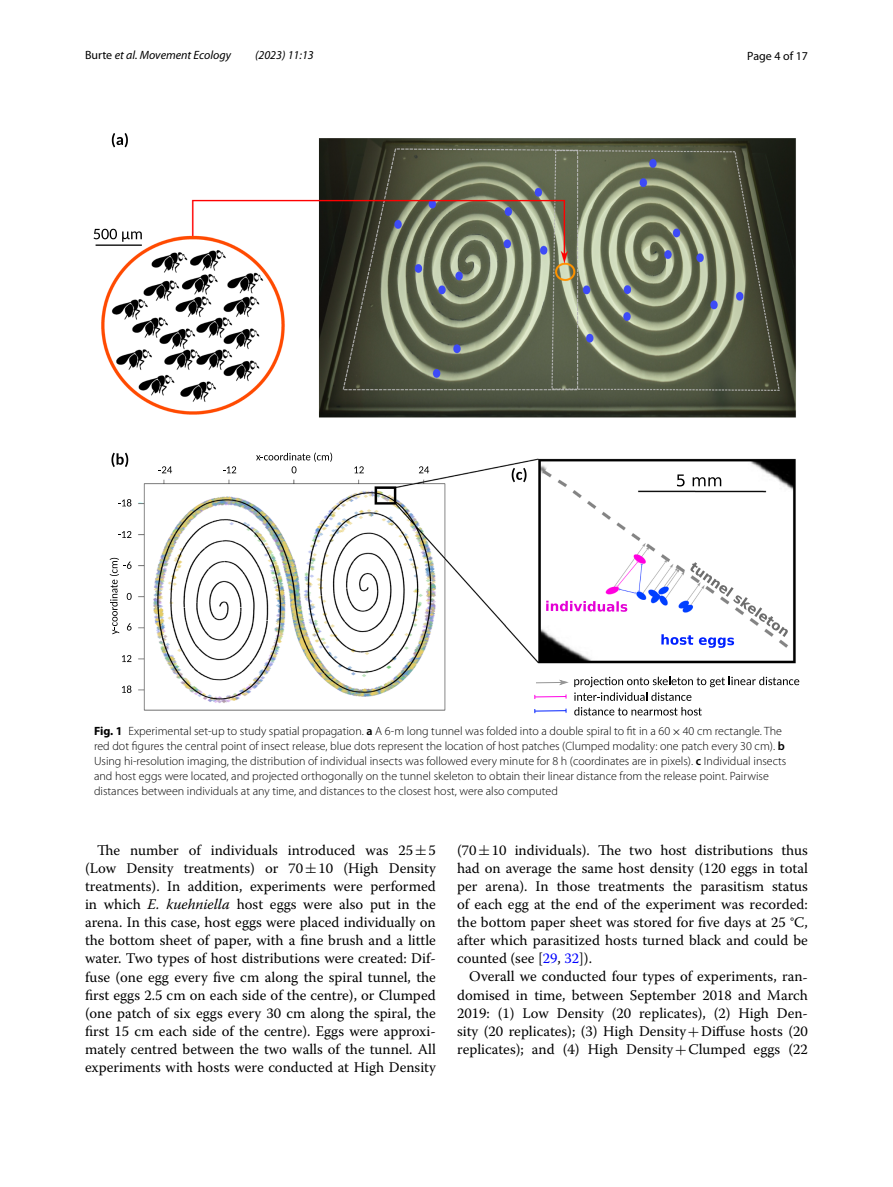
<style>
.page{position:relative;width:893px;height:1187px;background:#fff}
.page>*{position:absolute;margin:0;border:0;box-sizing:border-box;transform-origin:0 0}
.t1{font:14.7px/18px "Warnock Pro";color:#000;text-align:justify}
.t2{font:300 12px/15px "Myriad Pro";color:#000}
.t3{font:italic 12px "Myriad Pro";color:#000}
.t4{font:12px "Myriad Pro";color:#000}
.s1{font-style:normal}
.s2{font-weight:700}
.s3{font-weight:600}
.s4{font-family:"MTSY";font-weight:400}
.s5{font-family:"MTSY"}
.s6{font-style:italic}
.s7{color:#00f}
</style>
<div class="page">
<img style="left:102px;top:138px;width:694px;height:578px">
<svg style="left:512px;top:468px;width:14px;height:14px"></svg>
<svg style="left:158px;top:466px;width:14px;height:7px"></svg>
<svg style="left:223px;top:466px;width:13px;height:7px"></svg>
<svg style="left:354px;top:466px;width:10px;height:7px"></svg>
<svg style="left:419px;top:466px;width:10px;height:7px"></svg>
<svg style="left:256px;top:452px;width:76px;height:21px"></svg>
<svg style="left:118px;top:499px;width:13px;height:7px"></svg>
<svg style="left:118px;top:531px;width:13px;height:7px"></svg>
<svg style="left:122px;top:655px;width:9px;height:7px"></svg>
<svg style="left:122px;top:685px;width:9px;height:8px"></svg>
<svg style="left:110px;top:558px;width:22px;height:76px"></svg>
<svg style="left:677px;top:474px;width:8px;height:12px"></svg>
<svg style="left:693px;top:477px;width:28px;height:9px"></svg>
<svg style="left:546px;top:600px;width:81px;height:11px"></svg>
<svg style="left:112px;top:133px;width:16px;height:14px"></svg>
<svg style="left:111px;top:452px;width:17px;height:15px"></svg>
<hr style="left:96px;top:244px;width:46px;height:2px;background:#000">
<svg style="left:94px;top:229px;width:48px;height:13px"></svg>
<svg style="left:661px;top:562px;width:127px;height:86px"></svg>
<hr style="left:535px;top:696px;width:31px;height:1px;background:#ff00e5">
<hr style="left:535px;top:710px;width:31px;height:1px;background:#0021ff">
<hr style="left:536px;top:682px;width:30px;height:1px;background:#959595">
<svg style="left:559px;top:676px;width:240px;height:24px"></svg>
<svg style="left:574px;top:707px;width:128px;height:8px"></svg>
<p class="t3" style="left:85px;top:48px;width:147px"><span class="s1">Burte</span> et al. Movement Ecology</p>
<p class="t3" style="left:255px;top:48px;width:60px">(2023) 11:13</p>
<p class="t4" style="left:747px;top:48px;width:62px">Page 4 of 17</p>
<p class="t2" style="left:94px;top:723px;width:694px"><span class="s2">Fig. 1</span> Experimental set-up to study spatial propagation. <span class="s3">a</span> A 6-m long tunnel was folded into a double spiral to fit in a 60<span class="s4">×</span>40 cm rectangle. The red dot figures the central point of insect release, blue dots represent the location of host patches (Clumped modality: one patch every 30 cm). <span class="s3">b </span>Using hi-resolution imaging, the distribution of individual insects was followed every minute for 8 h (coordinates are in pixels). <span class="s3">c</span> Individual insects and host eggs were located, and projected orthogonally on the tunnel skeleton to obtain their linear distance from the release point. Pairwise distances between individuals at any time, and distances to the closest host, were also computed</p>
<p class="t1" style="left:85px;top:841px;width:352px;text-indent:12px">The number of individuals introduced was 25<span class="s5">±</span>5 (Low Density treatments) or 70<span class="s5">±</span>10 (High Density treatments). In addition, experiments were performed in which <span class="s6">E. kuehniella</span> host eggs were also put in the arena. In this case, host eggs were placed individually on the bottom sheet of paper, with a fine brush and a little water. Two types of host distributions were created: Dif&shy;fuse (one egg every five cm along the spiral tunnel, the first eggs 2.5 cm on each side of the centre), or Clumped (one patch of six eggs every 30 cm along the spiral, the first 15 cm each side of the centre). Eggs were approxi&shy;mately centred between the two walls of the tunnel. All experiments with hosts were conducted at High Density</p>
<p class="t1" style="left:457px;top:841px;width:352px">(70<span class="s5">±</span>10 individuals). The two host distributions thus had on average the same host density (120 eggs in total per arena). In those treatments the parasitism status of each egg at the end of the experiment was recorded: the bottom paper sheet was stored for five days at 25 °C, after which parasitized hosts turned black and could be counted (see [<span class="s7">29</span>, <span class="s7">32</span>]).</p>
<p class="t1" style="left:457px;top:967px;width:352px;text-indent:12px">Overall we conducted four types of experiments, ran&shy;domised in time, between September 2018 and March 2019: (1) Low Density (20 replicates), (2) High Den&shy;sity (20 replicates); (3) High Density<span class="s5">+</span>Diffuse hosts (20 replicates); and (4) High Density<span class="s5">+</span>Clumped eggs (22</p>
</div>
